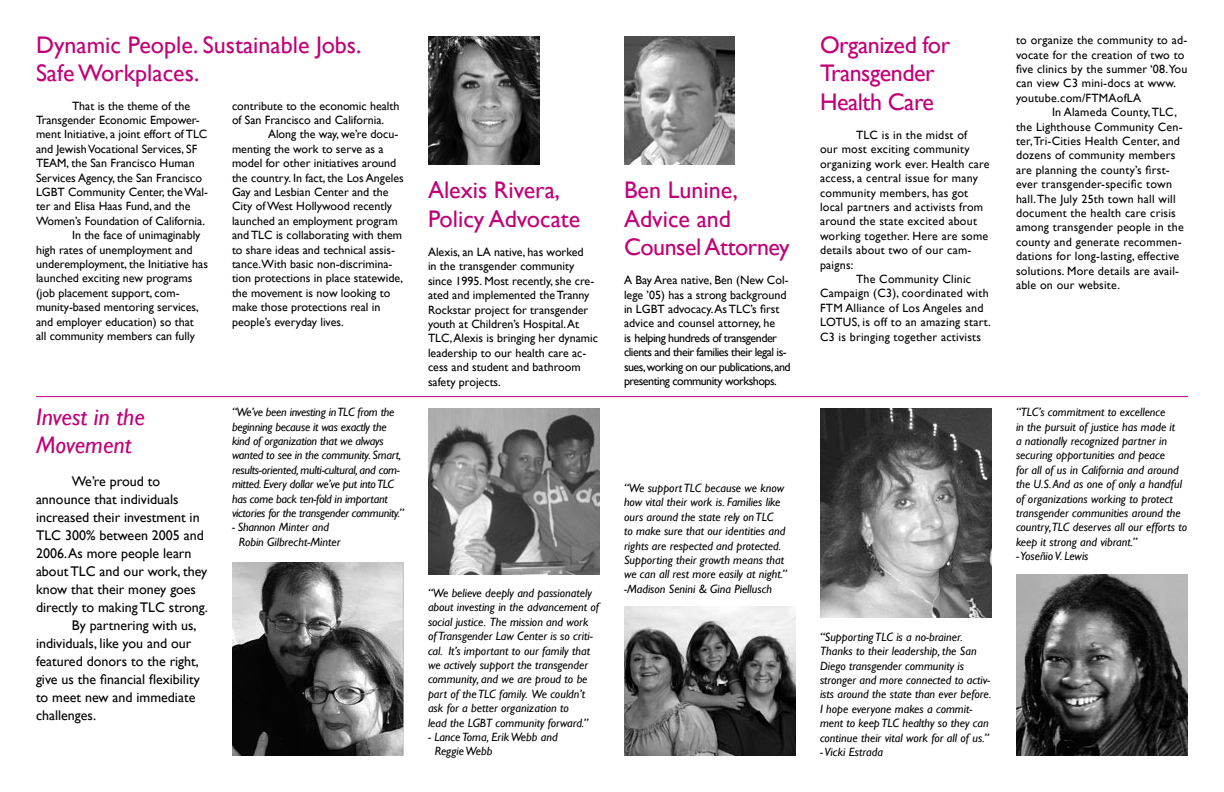
<style>
.page{position:relative;width:1224px;height:792px;background:#fff}
.page>*{position:absolute;margin:0;border:0;box-sizing:border-box;transform-origin:0 0}
.Heading{font:24px/28.8px "Gill Sans";color:#c10077}
.Heading-2{font:24px/28.8px "Gill Sans";letter-spacing:-.02em;color:#c10077}
.Heading-3{font:italic 24px/28.8px "Gill Sans";color:#c10077}
.Body{font:14px/18px "Gill Sans";color:#000}
.Body-2{font:italic 12px/14.4px "Gill Sans";color:#000}
.Body-3{font:12px/14.4px "Gill Sans";color:#000}
.Body-4{font:12px/14.4px "Gill Sans";letter-spacing:.02em;color:#000}
.Body-5{font:italic 12px/14.4px "Gill Sans";letter-spacing:-.02em;color:#000}
.Body-6{font:12px/14.4px "Gill Sans";letter-spacing:-.04em;color:#000}
</style>
<div class="page">
<img style="left:624px;top:607px;width:172px;height:149px">
<img style="left:428px;top:408px;width:172px;height:167px">
<img style="left:232px;top:562px;width:172px;height:194px">
<img style="left:820px;top:408px;width:172px;height:210px">
<img style="left:1016px;top:575px;width:172px;height:181px">
<img style="left:428px;top:36px;width:112px;height:129px">
<img style="left:624px;top:36px;width:110px;height:129px">
<hr style="left:36px;top:396px;width:1152px;height:1px;background:#c10077">
<p class="Heading" style="left:36px;top:30px;width:327px">Dynamic People. Sustainable Jobs.<br>Safe Workplaces.</p>
<p class="Body-3" style="left:36px;top:98px;width:173px;text-indent:36px">That is the theme of the<br>Transgender Economic Empower&shy;ment Initiative, a joint effort of TLC and Jewish Vocational Services, SF<br>TEAM, the San Francisco Human<br>Services Agency, the San Francisco<br>LGBT Community Center, the Wal&shy;ter and Elisa Haas Fund, and the<br>Women’s Foundation of California.</p>
<p class="Body-3" style="left:36px;top:228px;width:174px;text-indent:36px">In the face of unimaginably high rates of unemployment and underemployment, the Initiative has launched exciting new programs (job placement support, com&shy;munity-based mentoring services, and employer education) so that<br>all community members can fully</p>
<p class="Body-3" style="left:232px;top:98px;width:169px">contribute to the economic health of San Francisco and California.</p>
<p class="Body-3" style="left:232px;top:127px;width:173px;text-indent:36px">Along the way, we’re docu&shy;menting the work to serve as a model for other initiatives around the country. In fact, the Los Angeles<br>Gay and Lesbian Center and the<br>City of West Hollywood recently launched an employment program and TLC is collaborating with them to share ideas and technical assis&shy;tance.With basic non-discrimina&shy;tion protections in place statewide, the movement is now looking to make those protections real in people’s everyday lives.</p>
<p class="Heading-3" style="left:36px;top:402px;width:110px">Invest in the<br>Movement</p>
<p class="Body" style="left:36px;top:472px;width:173px;text-indent:36px">We’re proud to announce that individuals increased their investment in<br>TLC 300% between 2005 and<br>2006. As more people learn about TLC and our work, they know that their money goes directly to making TLC strong.</p>
<p class="Body" style="left:36px;top:616px;width:165px;text-indent:36px">By partnering with us, individuals, like you and our featured donors to the right, give us the financial flexibility to meet new and immediate challenges.</p>
<p class="Body-5" style="left:232px;top:405px;width:173px">“We’ve been investing in TLC from the beginning because it was exactly the kind of organization that we always wanted to see in the community. Smart, results-oriented, multi-cultural, and com&shy;mitted. Every dollar we’ve put into TLC has come back ten-fold in important victories for the transgender community.”</p>
<p class="Body-2" style="left:239px;top:520px;width:103px;text-indent:-7px">- Shannon Minter and<br>Robin Gilbrecht-Minter</p>
<p class="Heading" style="left:428px;top:176px;width:154px">Alexis Rivera,<br>Policy Advocate</p>
<p class="Body-3" style="left:428px;top:245px;width:172px">Alexis, an LA native, has worked<br>in the transgender community since 1995. Most recently, she cre&shy;ated and implemented the Tranny<br>Rockstar project for transgender youth at Children’s Hospital. At<br>TLC, Alexis is bringing her dynamic leadership to our health care ac&shy;cess and student and bathroom safety projects.</p>
<p class="Heading" style="left:624px;top:175px;width:167px">Ben Lunine,<br>Advice and<br>Counsel Attorney</p>
<p class="Body-6" style="left:624px;top:273px;width:168px">A Bay Area native, Ben (New Col&shy;lege ’05) has a strong background in LGBT advocacy. As TLC’s first advice and counsel attorney, he<br>is helping hundreds of transgender clients and their families their legal is&shy;sues, working on our publications, and presenting community workshops.</p>
<p class="Body-2" style="left:428px;top:586px;width:173px">“We believe deeply and passionately about investing in the advancement of social justice. The mission and work of Transgender Law Center is so criti&shy;cal. It’s important to our family that we actively support the transgender community, and we are proud to be part of the TLC family. We couldn’t ask for a better organization to<br>lead the LGBT community forward.”</p>
<p class="Body-2" style="left:435px;top:730px;width:125px;text-indent:-7px">- Lance Toma, Erik Webb and<br>Reggie Webb</p>
<p class="Body-2" style="left:624px;top:481px;width:165px">“We support TLC because we know how vital their work is. Families like ours around the state rely on TLC<br>to make sure that our identities and rights are respected and protected.<br>Supporting their growth means that we can all rest more easily at night.” -Madison Senini &amp; Gina Piellusch</p>
<p class="Heading-2" style="left:820px;top:30px;width:132px">Organized for<br>Transgender<br>Health Care</p>
<p class="Body-4" style="left:820px;top:128px;width:171px;text-indent:36px">TLC is in the midst of<br>our most exciting community organizing work ever. Health care access, a central issue for many community members, has got local partners and activists from around the state excited about working together. Here are some details about two of our cam&shy;paigns:</p>
<p class="Body-4" style="left:820px;top:272px;width:172px;text-indent:36px">The Community Clinic<br>Campaign (C3), coordinated with<br>FTM Alliance of Los Angeles and<br>LOTUS, is off to an amazing start.<br>C3 is bringing together activists</p>
<p class="Body-4" style="left:1016px;top:33px;width:173px">to organize the community to ad&shy;vocate for the creation of two to five clinics by the summer ‘08. You can view C3 mini-docs at www. youtube.com/FTMAofLA</p>
<p class="Body-4" style="left:1016px;top:105px;width:169px;text-indent:36px">In Alameda County, TLC, the Lighthouse Community Cen&shy;ter, Tri-Cities Health Center, and dozens of community members are planning the county’s first&shy;ever transgender-specific town hall. The July 25th town hall will document the health care crisis among transgender people in the county and generate recommen&shy;dations for long-lasting, effective solutions. More details are avail&shy;able on our website.</p>
<p class="Body-2" style="left:1016px;top:405px;width:173px">“TLC’s commitment to excellence<br>in the pursuit of justice has made it<br>a nationally recognized partner in securing opportunities and peace<br>for all of us in California and around the U.S. And as one of only a handful of organizations working to protect transgender communities around the country,TLC deserves all our efforts to keep it strong and vibrant.”</p>
<p class="Body-2" style="left:1016px;top:549px;width:74px">- Yoseñio V. Lewis</p>
<p class="Body-2" style="left:820px;top:630px;width:173px">“Supporting TLC is a no-brainer.<br>Thanks to their leadership, the San Diego transgender community is stronger and more connected to activ&shy;ists around the state than ever before.<br>I hope everyone makes a commit&shy;ment to keep TLC healthy so they can continue their vital work for all of us.”</p>
<p class="Body-2" style="left:820px;top:745px;width:64px">- Vicki Estrada</p>
</div>
